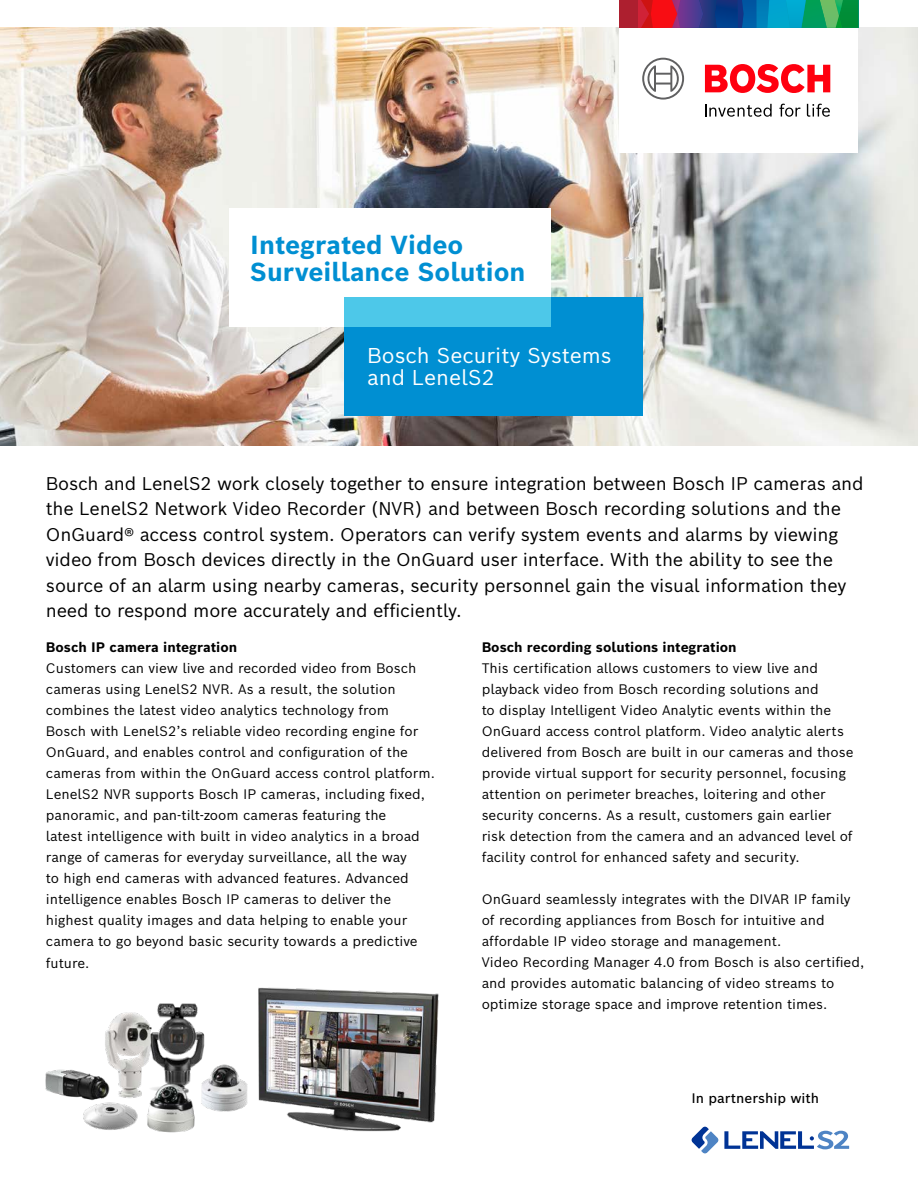
<style>
.page{position:relative;width:918px;height:1188px;background:#fff}
.page>*{position:absolute;margin:0;border:0;box-sizing:border-box;transform-origin:0 0}
.t1{font:700 25.5px/27px "Bosch Sans";color:#008fd2}
.t2{font:21px/22.5px "Bosch Sans";color:#fff}
.t3{font:18px/25.5px "Bosch Sans";letter-spacing:-.01em;color:#000}
.t4{font:13.5px/21px "Bosch Sans";color:#000}
.t5{font:700 13.5px "Bosch Sans";color:#000}
.t6{font:500 13.5px "Bosch Sans";color:#000}
</style>
<div class="page">
<img style="left:0;top:28px;width:918px;height:418px">
<svg style="left:691px;top:1126px;width:158px;height:28px"></svg>
<img style="left:258px;top:987px;width:181px;height:145px">
<img style="left:45px;top:1003px;width:203px;height:130px">
<div style="left:230px;top:208px;width:321px;height:119px;background:#fff"></div>
<div style="left:344px;top:297px;width:299px;height:119px;background:#008fd2"></div>
<div style="left:344px;top:297px;width:207px;height:30px;background:#4dc8e9"></div>
<div style="left:619px;top:0;width:239px;height:153px;background:#fff"></div>
<svg style="left:638px;top:0;width:220px;height:28px;background:#3d6377"></svg>
<div style="left:619px;top:0;width:19px;height:28px;background:#ad1f2f"></div>
<svg style="left:705px;top:104px;width:67px;height:13px"></svg>
<svg style="left:779px;top:104px;width:22px;height:13px"></svg>
<svg style="left:807px;top:104px;width:23px;height:13px"></svg>
<svg style="left:705px;top:64px;width:125px;height:29px"></svg>
<svg style="left:642px;top:58px;width:42px;height:42px"></svg>
<h1 class="t1" style="left:250px;top:231px;width:277px">Integrated Video<br>Surveillance Solution</h1>
<h2 class="t2" style="left:367px;top:343px;width:246px">Bosch Security Systems and LenelS2</h2>
<p class="t3" style="left:46px;top:470px;width:819px">Bosch and LenelS2 work closely together to ensure integration between Bosch IP cameras and the LenelS2 Network Video Recorder (NVR) and between Bosch recording solutions and the OnGuard® access control system. Operators can verify system events and alarms by viewing video from Bosch devices directly in the OnGuard user interface. With the ability to see the source of an alarm using nearby cameras, security personnel gain the visual information they need to respond more accurately and efficiently.</p>
<p class="t5" style="left:482px;top:638px;width:257px">Bosch recording solutions integration</p>
<p class="t4" style="left:482px;top:657px;width:373px">This certification allows customers to view live and playback video from Bosch recording solutions and<br>to display Intelligent Video Analytic events within the OnGuard access control platform. Video analytic alerts delivered from Bosch are built in our cameras and those provide virtual support for security personnel, focusing attention on perimeter breaches, loitering and other security concerns. As a result, customers gain earlier risk detection from the camera and an advanced level of facility control for enhanced safety and security.</p>
<p class="t4" style="left:482px;top:888px;width:384px">OnGuard seamlessly integrates with the DIVAR IP family of recording appliances from Bosch for intuitive and affordable IP video storage and management.<br>Video Recording Manager 4.0 from Bosch is also certified, and provides automatic balancing of video streams to optimize storage space and improve retention times.</p>
<p class="t5" style="left:46px;top:638px;width:193px">Bosch IP camera integration</p>
<p class="t4" style="left:46px;top:658px;width:391px">Customers can view live and recorded video from Bosch cameras using LenelS2 NVR. As a result, the solution combines the latest video analytics technology from<br>Bosch with LenelS2’s reliable video recording engine for OnGuard, and enables control and configuration of the cameras from within the OnGuard access control platform.<br>LenelS2 NVR supports Bosch IP cameras, including fixed, panoramic, and pan-tilt-zoom cameras featuring the<br>latest intelligence with built in video analytics in a broad range of cameras for everyday surveillance, all the way<br>to high end cameras with advanced features. Advanced intelligence enables Bosch IP cameras to deliver the highest quality images and data helping to enable your camera to go beyond basic security towards a predictive future.</p>
<p class="t6" style="left:692px;top:1089px;width:129px">In partnership with</p>
</div>
